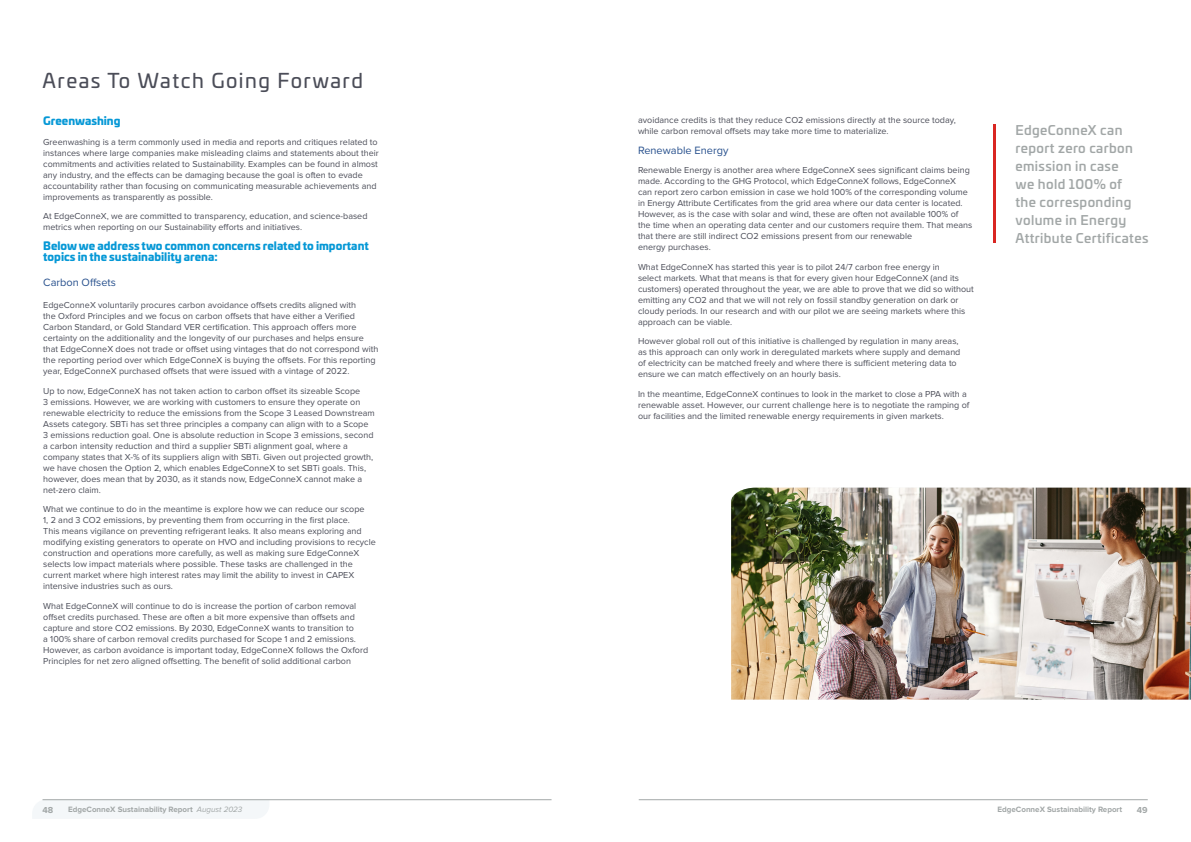
<style>
.page{position:relative;width:1191px;height:842px;background:#fff}
.page>*{position:absolute;margin:0;border:0;box-sizing:border-box;transform-origin:0 0}
.t1{font:20px "Univia Pro";letter-spacing:.075em;color:#4b4d58}
.t2{font:500 13px/18px "Univia Pro";letter-spacing:.03em;color:#a2a7a7}
.t3{font:900 11px/11px "Univia Pro";color:#0698d6}
.t4{font:11px "Proxima Nova";color:#27508d}
.t5{font:9px/11px "Proxima Nova";color:#4b4d58}
.t6{font:700 9px "Proxima Nova";color:#a2a7a7}
.t7{font:700 8px "Proxima Nova";color:#a2a7a7}
.s1{font-weight:400;font-style:italic}
</style>
<div class="page">
<div style="left:33px;top:799px;width:236px;height:19px;background:#f4f7f9"></div>
<hr style="left:43px;top:799px;width:508px;height:1px;background:#a2a7a7">
<hr style="left:639px;top:799px;width:508px;height:1px;background:#a2a7a7">
<img style="left:731px;top:488px;width:460px;height:212px">
<hr style="left:993px;top:125px;width:3px;height:118px;background:#d92622">
<h1 class="t1" style="left:43px;top:66px;width:322px">Areas To Watch Going Forward</h1>
<p class="t3" style="left:43px;top:115px;width:79px">Greenwashing</p>
<p class="t5" style="left:43px;top:136px;width:337px">Greenwashing is a term commonly used in media and reports and critiques related to instances where large companies make misleading claims and statements about their commitments and activities related to Sustainability. Examples can be found in almost any industry, and the effects can be damaging because the goal is often to evade accountability rather than focusing on communicating measurable achievements and improvements as transparently as possible.</p>
<p class="t5" style="left:43px;top:211px;width:326px">At EdgeConneX, we are committed to transparency, education, and science-based metrics when reporting on our Sustainability efforts and initiatives.</p>
<p class="t3" style="left:43px;top:239px;width:327px">Below we address two common concerns related to important topics in the sustainability arena:</p>
<p class="t4" style="left:43px;top:276px;width:74px">Carbon Offsets</p>
<p class="t5" style="left:43px;top:300px;width:337px">EdgeConneX voluntarily procures carbon avoidance offsets credits aligned with<br>the Oxford Principles and we focus on carbon offsets that have either a Verified Carbon Standard, or Gold Standard VER certification. This approach offers more certainty on the additionality and the longevity of our purchases and helps ensure that EdgeConneX does not trade or offset using vintages that do not correspond with the reporting period over which EdgeConneX is buying the offsets. For this reporting year, EdgeConneX purchased offsets that were issued with a vintage of 2022.</p>
<p class="t5" style="left:43px;top:386px;width:333px">Up to now, EdgeConneX has not taken action to carbon offset its sizeable Scope<br>3 emissions. However, we are working with customers to ensure they operate on renewable electricity to reduce the emissions from the Scope 3 Leased Downstream Assets category. SBTi has set three principles a company can align with to a Scope 3 emissions reduction goal. One is absolute reduction in Scope 3 emissions, second a carbon intensity reduction and third a supplier SBTi alignment goal, where a company states that X-% of its suppliers align with SBTi. Given out projected growth, we have chosen the Option 2, which enables EdgeConneX to set SBTi goals. This, however, does mean that by 2030, as it stands now, EdgeConneX cannot make a net-zero claim.</p>
<p class="t5" style="left:43px;top:504px;width:334px">What we continue to do in the meantime is explore how we can reduce our scope<br>1, 2 and 3 CO2 emissions, by preventing them from occurring in the first place.<br>This means vigilance on preventing refrigerant leaks. It also means exploring and modifying existing generators to operate on HVO and including provisions to recycle construction and operations more carefully, as well as making sure EdgeConneX selects low impact materials where possible. These tasks are challenged in the current market where high interest rates may limit the ability to invest in CAPEX intensive industries such as ours.</p>
<p class="t5" style="left:43px;top:600px;width:326px">What EdgeConneX will continue to do is increase the portion of carbon removal offset credits purchased. These are often a bit more expensive than offsets and capture and store CO2 emissions. By 2030, EdgeConneX wants to transition to<br>a 100% share of carbon removal credits purchased for Scope 1 and 2 emissions.<br>However, as carbon avoidance is important today, EdgeConneX follows the Oxford Principles for net zero aligned offsetting. The benefit of solid additional carbon</p>
<p class="t5" style="left:638px;top:115px;width:319px">avoidance credits is that they reduce CO2 emissions directly at the source today, while carbon removal offsets may take more time to materialize.</p>
<p class="t4" style="left:638px;top:144px;width:92px">Renewable Energy</p>
<p class="t5" style="left:638px;top:165px;width:336px">Renewable Energy is another area where EdgeConneX sees significant claims being made. According to the GHG Protocol, which EdgeConneX follows, EdgeConneX can report zero carbon emission in case we hold 100% of the corresponding volume in Energy Attribute Certificates from the grid area where our data center is located.<br>However, as is the case with solar and wind, these are often not available 100% of the time when an operating data center and our customers require them. That means that there are still indirect CO2 emissions present from our renewable<br>energy purchases.</p>
<p class="t5" style="left:638px;top:261px;width:337px">What EdgeConneX has started this year is to pilot 24/7 carbon free energy in<br>select markets. What that means is that for every given hour EdgeConneX (and its customers) operated throughout the year, we are able to prove that we did so without emitting any CO2 and that we will not rely on fossil standby generation on dark or cloudy periods. In our research and with our pilot we are seeing markets where this approach can be viable.</p>
<p class="t5" style="left:638px;top:336px;width:324px">However global roll out of this initiative is challenged by regulation in many areas, as this approach can only work in deregulated markets where supply and demand of electricity can be matched freely and where there is sufficient metering data to ensure we can match effectively on an hourly basis.</p>
<p class="t5" style="left:638px;top:388px;width:333px">In the meantime, EdgeConneX continues to look in the market to close a PPA with a renewable asset. However, our current challenge here is to negotiate the ramping of our facilities and the limited renewable energy requirements in given markets.</p>
<h2 class="t2" style="left:1015px;top:120px;width:134px">EdgeConneX can report zero carbon emission in case<br>we hold 100% of<br>the corresponding volume in Energy<br>Attribute Certificates</h2>
<p class="t6" style="left:43px;top:805px;width:12px">48</p>
<p class="t7" style="left:68px;top:806px;width:176px">EdgeConneX Sustainability Report <span class="s1">August 2023</span></p>
<p class="t7" style="left:997px;top:806px;width:126px">EdgeConneX Sustainability Report</p>
<p class="t6" style="left:1136px;top:805px;width:12px">49</p>
</div>
